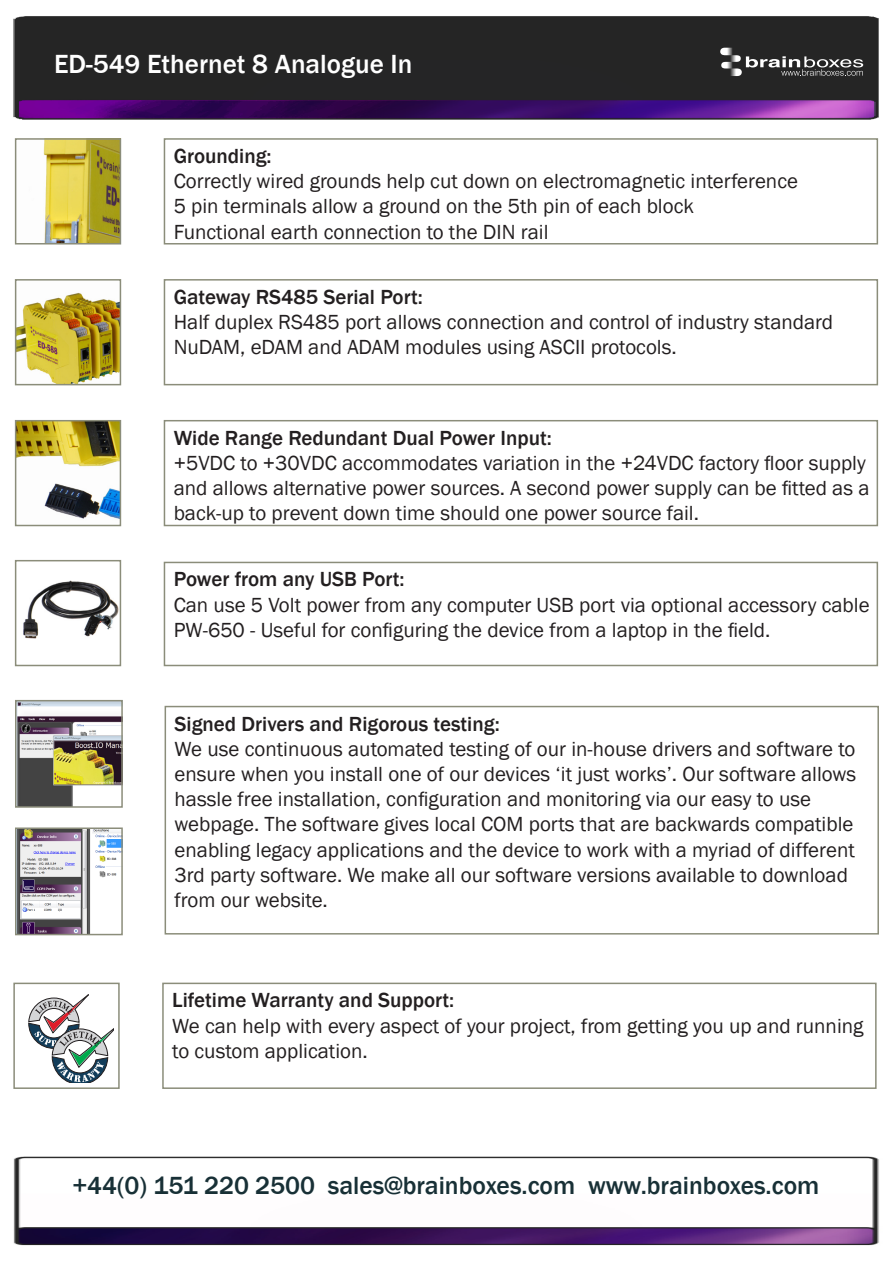
<style>
.page{position:relative;width:893px;height:1263px;background:#fff}
.page>*{position:absolute;margin:0;border:0;box-sizing:border-box;transform-origin:0 0}
.t1{font:500 27px "Franklin Gothic";color:#fff}
.t2{font:500 25.5px "Franklin Gothic";color:#183036}
.t3{font:21px/25.2px "Franklin Gothic";color:#231f20}
.t4{font:500 21px "Franklin Gothic";color:#231f20}
</style>
<div class="page">
<img style="left:13px;top:1156px;width:866px;height:90px">
<img style="left:15px;top:16px;width:863px;height:104px">
<svg style="left:720px;top:48px;width:143px;height:28px;background:#515151"></svg>
<div style="left:162px;top:983px;width:715px;height:106px;border:2px solid #8b8d7a"></div>
<div style="left:13px;top:983px;width:107px;height:106px;border:2px solid #8b8d7a"></div>
<div style="left:165px;top:706px;width:714px;height:228px;border:2px solid #8b8d7a"></div>
<div style="left:164px;top:420px;width:714px;height:106px;border:2px solid #8b8d7a"></div>
<img style="left:18px;top:423px;width:100px;height:96px">
<div style="left:15px;top:420px;width:106px;height:106px;border:2px solid #8b8d7a"></div>
<div style="left:164px;top:562px;width:714px;height:104px;border:2px solid #8b8d7a"></div>
<img style="left:23px;top:580px;width:95px;height:59px">
<div style="left:15px;top:560px;width:106px;height:106px;border:2px solid #8b8d7a"></div>
<div style="left:164px;top:279px;width:714px;height:106px;border:2px solid #8b8d7a"></div>
<div style="left:164px;top:138px;width:714px;height:106px;border:2px solid #8b8d7a"></div>
<img style="left:18px;top:292px;width:100px;height:90px">
<div style="left:15px;top:279px;width:106px;height:106px;border:2px solid #8b8d7a"></div>
<img style="left:18px;top:703px;width:102px;height:102px">
<div style="left:15px;top:700px;width:108px;height:108px;border:2px solid #8b8d7a"></div>
<img style="left:18px;top:830px;width:102px;height:102px">
<div style="left:15px;top:827px;width:108px;height:108px;border:2px solid #8b8d7a"></div>
<svg style="left:28px;top:994px;width:86px;height:88px"></svg>
<img style="left:43px;top:141px;width:75px;height:100px">
<div style="left:15px;top:138px;width:106px;height:106px;border:2px solid #8b8d7a"></div>
<p class="t1" style="left:54px;top:47px;width:360px">ED-549 Ethernet 8 Analogue In</p>
<p class="t4" style="left:174px;top:143px;width:99px">Grounding:</p>
<p class="t3" style="left:174px;top:169px;width:626px">Correctly wired grounds help cut down on electromagnetic interference</p>
<p class="t3" style="left:174px;top:194px;width:522px">5 pin terminals allow a ground on the 5th pin of each block</p>
<p class="t3" style="left:174px;top:219px;width:376px">Functional earth connection to the DIN rail</p>
<p class="t4" style="left:174px;top:284px;width:251px">Gateway RS485 Serial Port:</p>
<p class="t3" style="left:174px;top:310px;width:661px">Half duplex RS485 port allows connection and control of industry standard<br>NuDAM, eDAM and ADAM modules using ASCII protocols.</p>
<p class="t4" style="left:174px;top:425px;width:380px">Wide Range Redundant Dual Power Input:</p>
<p class="t3" style="left:174px;top:451px;width:697px">+5VDC to +30VDC accommodates variation in the +24VDC factory floor supply and allows alternative power sources. A second power supply can be fitted as a back-up to prevent down time should one power source fail.</p>
<p class="t4" style="left:174px;top:566px;width:232px">Power from any USB Port:</p>
<p class="t3" style="left:174px;top:592px;width:697px">Can use 5 Volt power from any computer USB port via optional accessory cable<br>PW-650 - Useful for configuring the device from a laptop in the field.</p>
<p class="t4" style="left:175px;top:710px;width:327px">Signed Drivers and Rigorous testing:</p>
<p class="t3" style="left:175px;top:736px;width:683px">We use continuous automated testing of our in-house drivers and software to ensure when you install one of our devices ‘it just works’. Our software allows hassle free installation, configuration and monitoring via our easy to use webpage. The software gives local COM ports that are backwards compatible enabling legacy applications and the device to work with a myriad of different 3rd party software. We make all our software versions available to download from our website.</p>
<p class="t4" style="left:172px;top:987px;width:284px">Lifetime Warranty and Support:</p>
<p class="t3" style="left:172px;top:1013px;width:693px">We can help with every aspect of your project, from getting you up and running to custom application.</p>
<p class="t2" style="left:72px;top:1169px;width:748px">+44(0) 151 220 2500 sales@brainboxes.com www.brainboxes.com</p>
</div>
